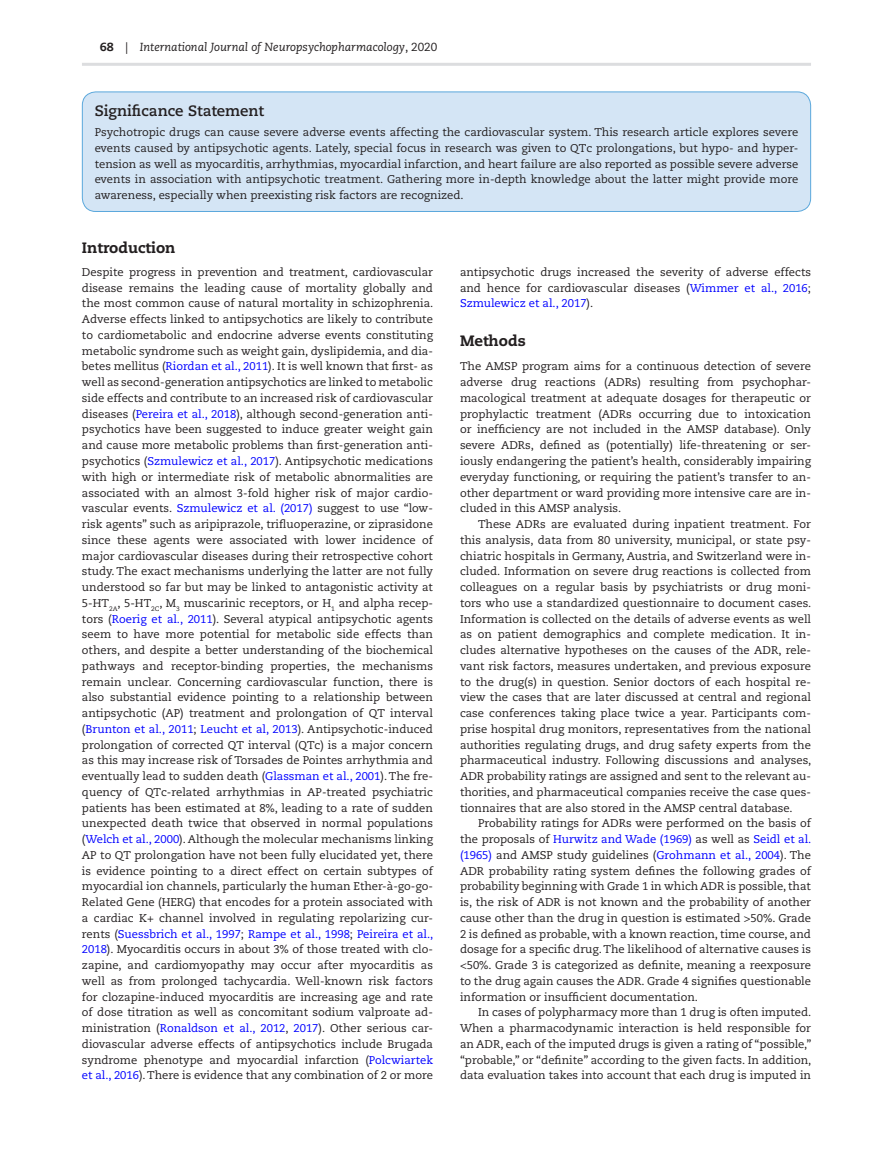
<style>
.page{position:relative;width:893px;height:1174px;background:#fff}
.page>*{position:absolute;margin:0;border:0;box-sizing:border-box;transform-origin:0 0}
.t1{font:700 15px "Caecilia LT Std";color:#231f20}
.t2{font:800 15px "Caecilia LT Std";color:#231f20}
.t3{font:italic 11.7px "Caecilia LT Std";color:#231f20}
.t4{font:11.25px/15.8px "Caecilia LT Std";color:#231f20;text-align:justify}
.s1{font-weight:800;font-style:normal}
.s2{font-style:normal}
.s3{color:#00f}
</style>
<div class="page">
<hr style="left:82px;top:63px;width:729px;height:3px;background:#dcdddf">
<div style="left:82px;top:92px;width:729px;height:119px;background:#d4e5f5;border-radius:14px"></div>
<div style="left:82px;top:91px;width:729px;height:121px;border:1px solid #5ba8dc;border-radius:14px"></div>
<p class="t3" style="left:100px;top:40px;width:339px"><span class="s1">68</span> <span class="s2">|</span> International Journal of Neuropsychopharmacology<span class="s2">, 2020</span></p>
<h1 class="t1" style="left:95px;top:102px;width:171px">Significance Statement</h1>
<p class="t4" style="left:95px;top:124px;width:705px">Psychotropic drugs can cause severe adverse events affecting the cardiovascular system. This research article explores severe events caused by antipsychotic agents. Lately, special focus in research was given to QTc prolongations, but hypo- and hyper&shy;tension as well as myocarditis, arrhythmias, myocardial infarction, and heart failure are also reported as possible severe adverse events in association with antipsychotic treatment. Gathering more in-depth knowledge about the latter might provide more awareness, especially when preexisting risk factors are recognized.</p>
<h1 class="t2" style="left:82px;top:239px;width:95px">Introduction</h1>
<p class="t4" style="left:82px;top:264px;width:353px">Despite progress in prevention and treatment, cardiovascular disease remains the leading cause of mortality globally and the most common cause of natural mortality in schizophrenia.<br>Adverse effects linked to antipsychotics are likely to contribute to cardiometabolic and endocrine adverse events constituting metabolic syndrome such as weight gain, dyslipidemia, and dia&shy;betes mellitus (<span class="s3">Riordan et al., 2011</span>). It is well known that first- as well as second-generation antipsychotics are linked to metabolic side effects and contribute to an increased risk of cardiovascular diseases (<span class="s3">Pereira et al., 2018</span>), although second-generation anti&shy;psychotics have been suggested to induce greater weight gain and cause more metabolic problems than first-generation anti&shy;psychotics (<span class="s3">Szmulewicz et al., 2017</span>). Antipsychotic medications with high or intermediate risk of metabolic abnormalities are associated with an almost 3-fold higher risk of major cardio&shy;vascular events. <span class="s3">Szmulewicz et al. (2017)</span> suggest to use “low&shy;risk agents” such as aripiprazole, trifluoperazine, or ziprasidone since these agents were associated with lower incidence of major cardiovascular diseases during their retrospective cohort study. The exact mechanisms underlying the latter are not fully understood so far but may be linked to antagonistic activity at 5-HT<sub>2A</sub>, 5-HT<sub>2C</sub>, M<sub>3</sub> muscarinic receptors, or H<sub>1</sub> and alpha recep&shy;tors (<span class="s3">Roerig et al., 2011</span>). Several atypical antipsychotic agents seem to have more potential for metabolic side effects than others, and despite a better understanding of the biochemical pathways and receptor-binding properties, the mechanisms remain unclear. Concerning cardiovascular function, there is also substantial evidence pointing to a relationship between antipsychotic (AP) treatment and prolongation of QT interval (<span class="s3">Brunton et al., 2011</span>; <span class="s3">Leucht et al, 2013</span>). Antipsychotic-induced prolongation of corrected QT interval (QTc) is a major concern as this may increase risk of Torsades de Pointes arrhythmia and eventually lead to sudden death (<span class="s3">Glassman et al., 2001</span>). The fre&shy;quency of QTc-related arrhythmias in AP-treated psychiatric patients has been estimated at 8%, leading to a rate of sudden unexpected death twice that observed in normal populations (<span class="s3">Welch et al., 2000</span>). Although the molecular mechanisms linking AP to QT prolongation have not been fully elucidated yet, there is evidence pointing to a direct effect on certain subtypes of myocardial ion channels, particularly the human Ether-à-go-go-Related Gene (HERG) that encodes for a protein associated with a cardiac K+ channel involved in regulating repolarizing cur&shy;rents (<span class="s3">Suessbrich et al., 1997</span>; <span class="s3">Rampe et al., 1998</span>; <span class="s3">Peireira et al., 2018</span>). Myocarditis occurs in about 3% of those treated with clo&shy;zapine, and cardiomyopathy may occur after myocarditis as well as from prolonged tachycardia. Well-known risk factors for clozapine-induced myocarditis are increasing age and rate of dose titration as well as concomitant sodium valproate ad&shy;ministration (<span class="s3">Ronaldson et al., 2012</span>, <span class="s3">2017</span>). Other serious car&shy;diovascular adverse effects of antipsychotics include Brugada syndrome phenotype and myocardial infarction (<span class="s3">Polcwiartek et al., 2016</span>). There is evidence that any combination of 2 or more</p>
<p class="t4" style="left:460px;top:264px;width:353px">antipsychotic drugs increased the severity of adverse effects and hence for cardiovascular diseases (<span class="s3">Wimmer et al., 2016</span>; <span class="s3">Szmulewicz et al., 2017</span>).</p>
<h1 class="t2" style="left:460px;top:332px;width:67px">Methods</h1>
<p class="t4" style="left:460px;top:359px;width:353px">The AMSP program aims for a continuous detection of severe adverse drug reactions (ADRs) resulting from psychophar&shy;macological treatment at adequate dosages for therapeutic or prophylactic treatment (ADRs occurring due to intoxication or inefficiency are not included in the AMSP database). Only severe ADRs, defined as (potentially) life-threatening or ser&shy;iously endangering the patient’s health, considerably impairing everyday functioning, or requiring the patient’s transfer to an&shy;other department or ward providing more intensive care are in&shy;cluded in this AMSP analysis.</p>
<p class="t4" style="left:460px;top:516px;width:353px;text-indent:18px">These ADRs are evaluated during inpatient treatment. For this analysis, data from 80 university, municipal, or state psy&shy;chiatric hospitals in Germany, Austria, and Switzerland were in&shy;cluded. Information on severe drug reactions is collected from colleagues on a regular basis by psychiatrists or drug moni&shy;tors who use a standardized questionnaire to document cases.<br>Information is collected on the details of adverse events as well as on patient demographics and complete medication. It in&shy;cludes alternative hypotheses on the causes of the ADR, rele&shy;vant risk factors, measures undertaken, and previous exposure to the drug(s) in question. Senior doctors of each hospital re&shy;view the cases that are later discussed at central and regional case conferences taking place twice a year. Participants com&shy;prise hospital drug monitors, representatives from the national authorities regulating drugs, and drug safety experts from the pharmaceutical industry. Following discussions and analyses, ADR probability ratings are assigned and sent to the relevant au&shy;thorities, and pharmaceutical companies receive the case ques&shy;tionnaires that are also stored in the AMSP central database.</p>
<p class="t4" style="left:460px;top:816px;width:353px;text-indent:18px">Probability ratings for ADRs were performed on the basis of the proposals of <span class="s3">Hurwitz and Wade (1969)</span> as well as <span class="s3">Seidl et al. (1965)</span> and AMSP study guidelines (<span class="s3">Grohmann et al., 2004</span>). The ADR probability rating system defines the following grades of probability beginning with Grade 1 in which ADR is possible, that is, the risk of ADR is not known and the probability of another cause other than the drug in question is estimated &gt;50%. Grade 2 is defined as probable, with a known reaction, time course, and dosage for a specific drug. The likelihood of alternative causes is &lt;50%. Grade 3 is categorized as definite, meaning a reexposure to the drug again causes the ADR. Grade 4 signifies questionable information or insufficient documentation.</p>
<p class="t4" style="left:460px;top:1005px;width:353px;text-indent:18px">In cases of polypharmacy more than 1 drug is often imputed.<br>When a pharmacodynamic interaction is held responsible for an ADR, each of the imputed drugs is given a rating of “possible,” “probable,” or “definite” according to the given facts. In addition, data evaluation takes into account that each drug is imputed in</p>
</div>
